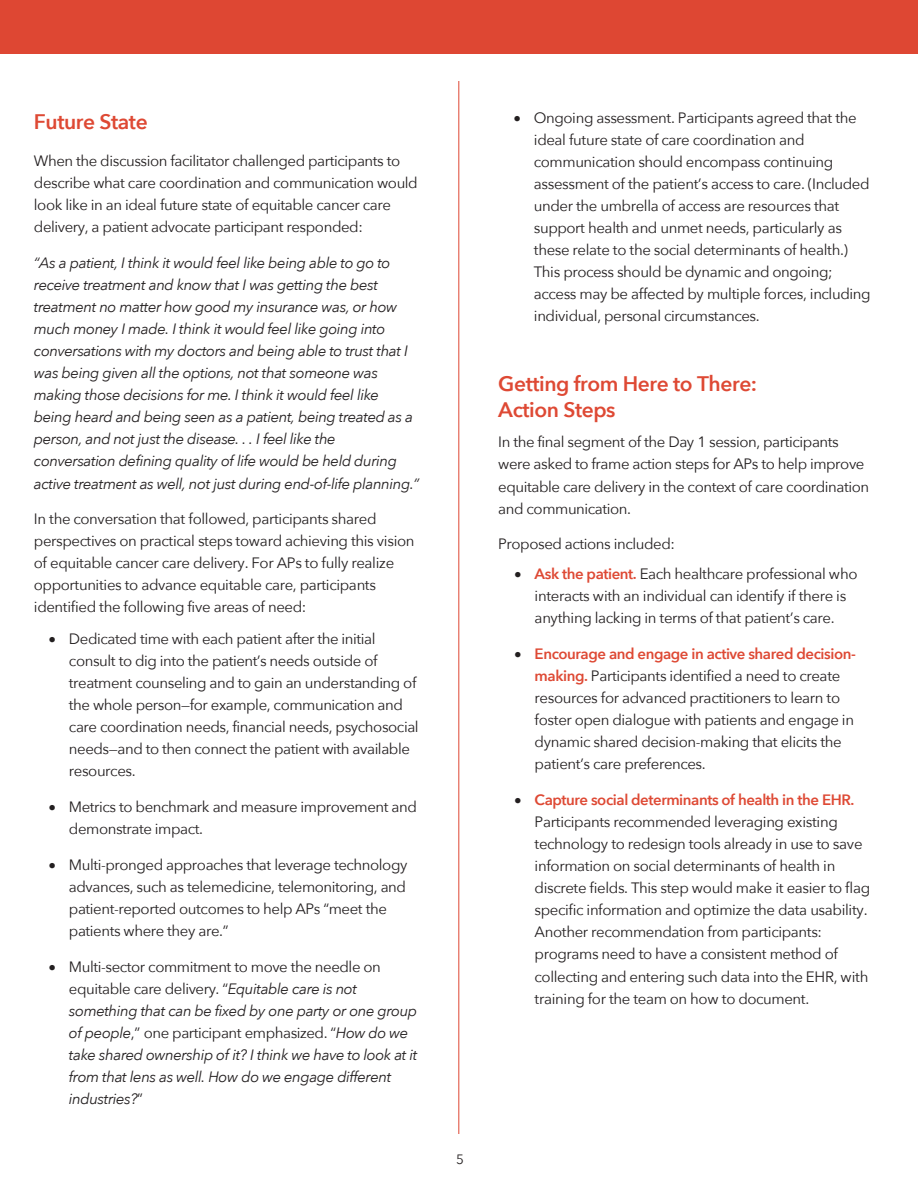
<style>
.page{position:relative;width:918px;height:1188px;background:#fff}
.page>*{position:absolute;margin:0;border:0;box-sizing:border-box;transform-origin:0 0}
.t1{font:600 21px/25.2px "Avenir Next";letter-spacing:-.02em;color:#de4934}
.t2{font:15px/22px "Avenir Next";letter-spacing:-.03em;color:#231f20}
.t3{font:italic 15px/22px "Avenir Next";letter-spacing:-.03em;color:#231f20}
.t4{font:italic 15px/22px "Avenir Next";letter-spacing:-.03em;color:#231f20}
.t5{font:13.5px "Avenir Next";color:#231f20}
.s1{font-style:normal}
.s2{font-weight:600;color:#de4934}
</style>
<div class="page">
<div style="left:0;top:0;width:918px;height:54px;background:#de4733"></div>
<hr style="left:458px;top:81px;width:1px;height:1053px;background:#de4733">
<h1 class="t1" style="left:34px;top:109px;width:115px">Future State</h1>
<p class="t2" style="left:34px;top:149px;width:385px">When the discussion facilitator challenged participants to describe what care coordination and communication would look like in an ideal future state of equitable cancer care delivery, a patient advocate participant responded:</p>
<p class="t3" style="left:34px;top:251px;width:387px">“As a patient, I think it would feel like being able to go to receive treatment and know that I was getting the best treatment no matter how good my insurance was, or how much money I made. I think it would feel like going into conversations with my doctors and being able to trust that I was being given all the options, not that someone was making those decisions for me. I think it would feel like being heard and being seen as a patient, being treated as a person, and not just the disease. . . I feel like the conversation defining quality of life would be held during active treatment as well, not just during end-of-life planning.”</p>
<p class="t2" style="left:34px;top:507px;width:382px">In the conversation that followed, participants shared perspectives on practical steps toward achieving this vision of equitable cancer care delivery. For APs to fully realize opportunities to advance equitable care, participants identified the following five areas of need:</p>
<p class="t2" style="left:69px;top:627px;width:351px;text-indent:-20px">• Dedicated time with each patient after the initial consult to dig into the patient’s needs outside of treatment counseling and to gain an understanding of the whole person—for example, communication and care coordination needs, financial needs, psychosocial needs—and to then connect the patient with available resources.</p>
<p class="t2" style="left:69px;top:795px;width:350px;text-indent:-20px">• Metrics to benchmark and measure improvement and demonstrate impact.</p>
<p class="t2" style="left:69px;top:853px;width:340px;text-indent:-20px">• Multi-pronged approaches that leverage technology advances, such as telemedicine, telemonitoring, and patient-reported outcomes to help APs “meet the patients where they are.”</p>
<p class="t4" style="left:69px;top:955px;width:350px;text-indent:-20px">• <span class="s1">Multi-sector commitment to move the needle on equitable care delivery. “</span>Equitable care is not something that can be fixed by one party or one group of people<span class="s1">,” one participant emphasized. “</span>How do we take shared ownership of it? I think we have to look at it from that lens as well. How do we engage different industries?<span class="s1">”</span></p>
<p class="t2" style="left:534px;top:106px;width:338px;text-indent:-20px">• Ongoing assessment. Participants agreed that the ideal future state of care coordination and communication should encompass continuing assessment of the patient’s access to care. (Included under the umbrella of access are resources that support health and unmet needs, particularly as these relate to the social determinants of health.)<br>This process should be dynamic and ongoing; access may be affected by multiple forces, including individual, personal circumstances.</p>
<h1 class="t1" style="left:498px;top:371px;width:260px">Getting from Here to There:<br>Action Steps</h1>
<p class="t2" style="left:498px;top:431px;width:372px">In the final segment of the Day 1 session, participants were asked to frame action steps for APs to help improve equitable care delivery in the context of care coordination and communication.</p>
<p class="t2" style="left:498px;top:532px;width:178px">Proposed actions included:</p>
<p class="t2" style="left:515px;top:562px;width:344px;text-align:center">• <span class="s2">Ask the patient.</span> Each healthcare professional who interacts with an individual can identify if there is anything lacking in terms of that patient’s care.</p>
<p class="t2" style="left:535px;top:642px;width:323px;text-indent:-20px">• <span class="s2">Encourage and engage in active shared decision&shy;making.</span> Participants identified a need to create resources for advanced practitioners to learn to foster open dialogue with patients and engage in dynamic shared decision-making that elicits the patient’s care preferences.</p>
<p class="t2" style="left:535px;top:788px;width:337px;text-indent:-20px">• <span class="s2">Capture social determinants of health in the EHR.<br></span>Participants recommended leveraging existing technology to redesign tools already in use to save information on social determinants of health in discrete fields. This step would make it easier to flag specific information and optimize the data usability.<br>Another recommendation from participants: programs need to have a consistent method of collecting and entering such data into the EHR, with training for the team on how to document.</p>
<p class="t5" style="left:456px;top:1148px;width:9px">5</p>
</div>
